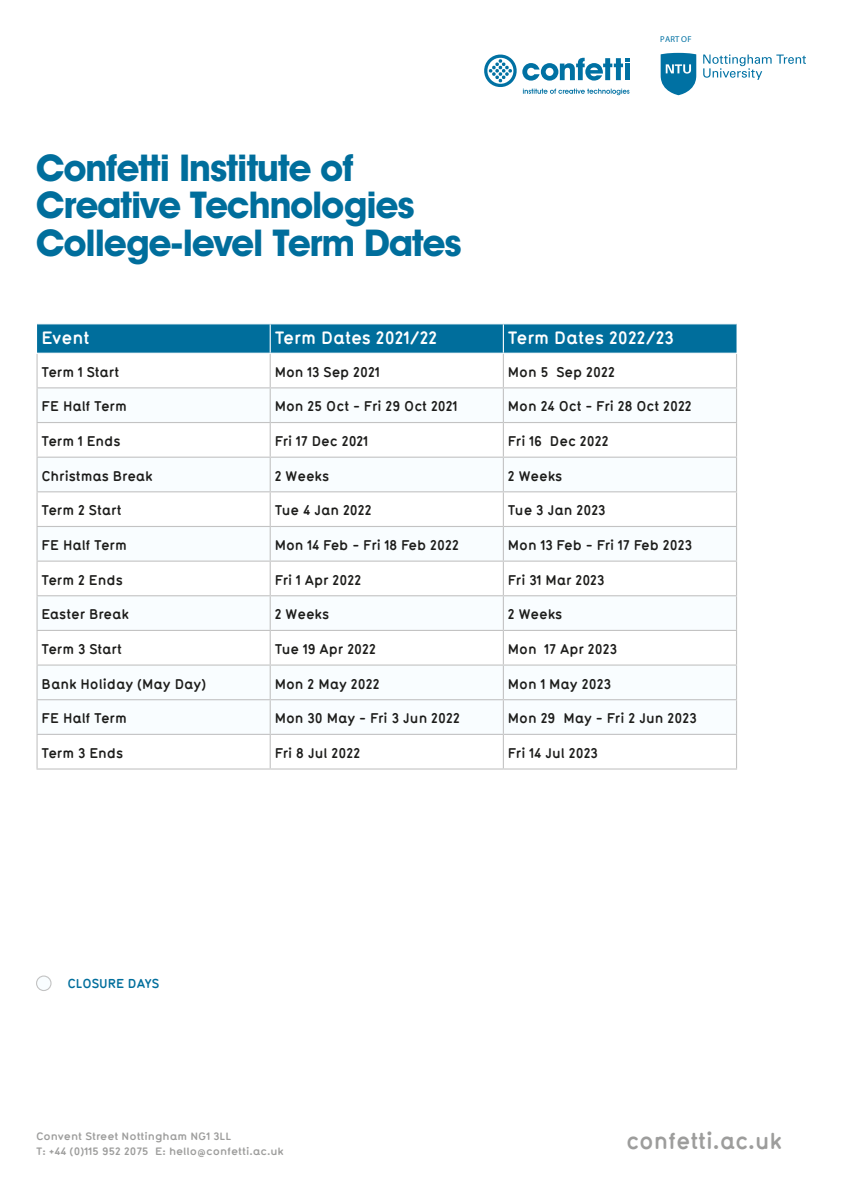
<style>
.page{position:relative;width:842px;height:1191px;background:#fff}
.page>*{position:absolute;margin:0;border:0;box-sizing:border-box;transform-origin:0 0}
.t1{font:700 37.1px/37.5px "Avant Garde IT Cby BT";letter-spacing:-.025em;color:#006e9c}
.t2{font:700 26.1px "TYP1451 A";color:#9d9d9c}
.t3{font:700 20px "TYP1451 A";color:#fff}
.t4{font:700 15.7px "TYP1451 A";color:#1d1d1b}
.t5{font:700 14.5px "TYP1451 A";color:#006e9c}
.t6{font:700 12px/14.4px "TYP1451 A";color:#9d9d9c;scale:1.08 1}
.t7{font:8.6px "Myriad Pro";letter-spacing:.025em;color:#0071a3}
</style>
<div class="page">
<div style="left:37px;top:976px;width:14px;height:14px;background:#f9fdff;border-radius:50%"></div>
<div style="left:36px;top:975px;width:16px;height:16px;border:1px solid #c3c3c3;border-radius:50%"></div>
<svg style="left:38px;top:388px;width:698px;height:103px"></svg>
<svg style="left:38px;top:527px;width:698px;height:207px"></svg>
<hr style="left:37px;top:354px;width:1px;height:33px;background:#c3c3c3">
<hr style="left:270px;top:354px;width:1px;height:33px;background:#c3c3c3">
<hr style="left:503px;top:354px;width:1px;height:33px;background:#c3c3c3">
<hr style="left:736px;top:354px;width:1px;height:33px;background:#c3c3c3">
<hr style="left:37px;top:387px;width:233px;height:1px;background:#c3c3c3">
<hr style="left:37px;top:388px;width:1px;height:34px;background:#c3c3c3">
<hr style="left:270px;top:387px;width:233px;height:1px;background:#c3c3c3">
<hr style="left:270px;top:388px;width:1px;height:34px;background:#c3c3c3">
<hr style="left:503px;top:387px;width:234px;height:1px;background:#c3c3c3">
<hr style="left:503px;top:388px;width:1px;height:34px;background:#c3c3c3">
<hr style="left:736px;top:388px;width:1px;height:34px;background:#c3c3c3">
<hr style="left:37px;top:422px;width:233px;height:1px;background:#c3c3c3">
<hr style="left:37px;top:423px;width:1px;height:33px;background:#c3c3c3">
<hr style="left:270px;top:422px;width:233px;height:1px;background:#c3c3c3">
<hr style="left:270px;top:423px;width:1px;height:33px;background:#c3c3c3">
<hr style="left:503px;top:422px;width:234px;height:1px;background:#c3c3c3">
<hr style="left:503px;top:423px;width:1px;height:33px;background:#c3c3c3">
<hr style="left:736px;top:423px;width:1px;height:33px;background:#c3c3c3">
<hr style="left:37px;top:456px;width:233px;height:2px;background:#c3c3c3">
<hr style="left:37px;top:458px;width:1px;height:33px;background:#c3c3c3">
<hr style="left:270px;top:456px;width:233px;height:2px;background:#c3c3c3">
<hr style="left:270px;top:458px;width:1px;height:33px;background:#c3c3c3">
<hr style="left:503px;top:456px;width:234px;height:2px;background:#c3c3c3">
<hr style="left:503px;top:458px;width:1px;height:33px;background:#c3c3c3">
<hr style="left:736px;top:458px;width:1px;height:33px;background:#c3c3c3">
<hr style="left:37px;top:491px;width:233px;height:1px;background:#c3c3c3">
<hr style="left:37px;top:492px;width:1px;height:34px;background:#c3c3c3">
<hr style="left:270px;top:491px;width:233px;height:1px;background:#c3c3c3">
<hr style="left:270px;top:492px;width:1px;height:34px;background:#c3c3c3">
<hr style="left:503px;top:491px;width:234px;height:1px;background:#c3c3c3">
<hr style="left:503px;top:492px;width:1px;height:34px;background:#c3c3c3">
<hr style="left:736px;top:492px;width:1px;height:34px;background:#c3c3c3">
<hr style="left:37px;top:526px;width:233px;height:1px;background:#c3c3c3">
<hr style="left:37px;top:527px;width:1px;height:33px;background:#c3c3c3">
<hr style="left:270px;top:526px;width:233px;height:1px;background:#c3c3c3">
<hr style="left:270px;top:527px;width:1px;height:33px;background:#c3c3c3">
<hr style="left:503px;top:526px;width:234px;height:1px;background:#c3c3c3">
<hr style="left:503px;top:527px;width:1px;height:33px;background:#c3c3c3">
<hr style="left:736px;top:527px;width:1px;height:33px;background:#c3c3c3">
<hr style="left:37px;top:560px;width:233px;height:1px;background:#c3c3c3">
<hr style="left:37px;top:561px;width:1px;height:34px;background:#c3c3c3">
<hr style="left:270px;top:560px;width:233px;height:1px;background:#c3c3c3">
<hr style="left:270px;top:561px;width:1px;height:34px;background:#c3c3c3">
<hr style="left:503px;top:560px;width:234px;height:1px;background:#c3c3c3">
<hr style="left:503px;top:561px;width:1px;height:34px;background:#c3c3c3">
<hr style="left:736px;top:561px;width:1px;height:34px;background:#c3c3c3">
<hr style="left:37px;top:595px;width:233px;height:1px;background:#c3c3c3">
<hr style="left:37px;top:596px;width:1px;height:34px;background:#c3c3c3">
<hr style="left:270px;top:595px;width:233px;height:1px;background:#c3c3c3">
<hr style="left:270px;top:596px;width:1px;height:34px;background:#c3c3c3">
<hr style="left:503px;top:595px;width:234px;height:1px;background:#c3c3c3">
<hr style="left:503px;top:596px;width:1px;height:34px;background:#c3c3c3">
<hr style="left:736px;top:596px;width:1px;height:34px;background:#c3c3c3">
<hr style="left:37px;top:630px;width:233px;height:1px;background:#c3c3c3">
<hr style="left:37px;top:631px;width:1px;height:33px;background:#c3c3c3">
<hr style="left:270px;top:630px;width:233px;height:1px;background:#c3c3c3">
<hr style="left:270px;top:631px;width:1px;height:33px;background:#c3c3c3">
<hr style="left:503px;top:630px;width:234px;height:1px;background:#c3c3c3">
<hr style="left:503px;top:631px;width:1px;height:33px;background:#c3c3c3">
<hr style="left:736px;top:631px;width:1px;height:33px;background:#c3c3c3">
<hr style="left:37px;top:664px;width:233px;height:1px;background:#c3c3c3">
<hr style="left:37px;top:665px;width:1px;height:34px;background:#c3c3c3">
<hr style="left:270px;top:664px;width:233px;height:1px;background:#c3c3c3">
<hr style="left:270px;top:665px;width:1px;height:34px;background:#c3c3c3">
<hr style="left:503px;top:664px;width:234px;height:1px;background:#c3c3c3">
<hr style="left:503px;top:665px;width:1px;height:34px;background:#c3c3c3">
<hr style="left:736px;top:665px;width:1px;height:34px;background:#c3c3c3">
<hr style="left:37px;top:699px;width:233px;height:1px;background:#c3c3c3">
<hr style="left:37px;top:700px;width:1px;height:34px;background:#c3c3c3">
<hr style="left:270px;top:699px;width:233px;height:1px;background:#c3c3c3">
<hr style="left:270px;top:700px;width:1px;height:34px;background:#c3c3c3">
<hr style="left:503px;top:699px;width:234px;height:1px;background:#c3c3c3">
<hr style="left:503px;top:700px;width:1px;height:34px;background:#c3c3c3">
<hr style="left:736px;top:700px;width:1px;height:34px;background:#c3c3c3">
<hr style="left:37px;top:734px;width:233px;height:1px;background:#c3c3c3">
<hr style="left:37px;top:735px;width:1px;height:33px;background:#c3c3c3">
<hr style="left:270px;top:734px;width:233px;height:1px;background:#c3c3c3">
<hr style="left:270px;top:735px;width:1px;height:33px;background:#c3c3c3">
<hr style="left:503px;top:734px;width:234px;height:1px;background:#c3c3c3">
<hr style="left:503px;top:735px;width:1px;height:33px;background:#c3c3c3">
<hr style="left:736px;top:735px;width:1px;height:33px;background:#c3c3c3">
<hr style="left:37px;top:768px;width:233px;height:1px;background:#c3c3c3">
<hr style="left:270px;top:768px;width:233px;height:1px;background:#c3c3c3">
<hr style="left:503px;top:768px;width:234px;height:1px;background:#c3c3c3">
<svg style="left:37px;top:324px;width:699px;height:29px;background:#07729e"></svg>
<svg style="left:484px;top:54px;width:145px;height:41px"></svg>
<svg style="left:661px;top:53px;width:35px;height:42px"></svg>
<svg style="left:703px;top:55px;width:103px;height:25px"></svg>
<h1 class="t1" style="left:36px;top:148px;width:428px">Confetti Institute of<br>Creative Technologies<br>College-level Term Dates</h1>
<p class="t7" style="left:660px;top:34px;width:33px">PART OF</p>
<p class="t3" style="left:42px;top:325px;width:49px">Event</p>
<p class="t3" style="left:275px;top:325px;width:164px">Term Dates 2021/22</p>
<p class="t3" style="left:508px;top:325px;width:168px">Term Dates 2022/23</p>
<p class="t4" style="left:42px;top:362px;width:79px">Term 1 Start</p>
<p class="t4" style="left:275px;top:362px;width:107px">Mon 13 Sep 2021</p>
<p class="t4" style="left:508px;top:362px;width:109px">Mon 5 Sep 2022</p>
<p class="t4" style="left:42px;top:397px;width:87px">FE Half Term</p>
<p class="t4" style="left:275px;top:397px;width:184px">Mon 25 Oct - Fri 29 Oct 2021</p>
<p class="t4" style="left:508px;top:397px;width:186px">Mon 24 Oct - Fri 28 Oct 2022</p>
<p class="t4" style="left:42px;top:431px;width:80px">Term 1 Ends</p>
<p class="t4" style="left:275px;top:431px;width:95px">Fri 17 Dec 2021</p>
<p class="t4" style="left:508px;top:431px;width:102px">Fri 16 Dec 2022</p>
<p class="t4" style="left:42px;top:466px;width:113px">Christmas Break</p>
<p class="t4" style="left:275px;top:466px;width:56px">2 Weeks</p>
<p class="t4" style="left:508px;top:466px;width:56px">2 Weeks</p>
<p class="t4" style="left:42px;top:501px;width:81px">Term 2 Start</p>
<p class="t4" style="left:275px;top:501px;width:99px">Tue 4 Jan 2022</p>
<p class="t4" style="left:508px;top:501px;width:99px">Tue 3 Jan 2023</p>
<p class="t4" style="left:42px;top:535px;width:87px">FE Half Term</p>
<p class="t4" style="left:275px;top:535px;width:186px">Mon 14 Feb - Fri 18 Feb 2022</p>
<p class="t4" style="left:508px;top:535px;width:186px">Mon 13 Feb - Fri 17 Feb 2023</p>
<p class="t4" style="left:42px;top:570px;width:83px">Term 2 Ends</p>
<p class="t4" style="left:275px;top:570px;width:88px">Fri 1 Apr 2022</p>
<p class="t4" style="left:508px;top:570px;width:98px">Fri 31 Mar 2023</p>
<p class="t4" style="left:42px;top:604px;width:89px">Easter Break</p>
<p class="t4" style="left:275px;top:604px;width:56px">2 Weeks</p>
<p class="t4" style="left:508px;top:604px;width:56px">2 Weeks</p>
<p class="t4" style="left:42px;top:639px;width:82px">Term 3 Start</p>
<p class="t4" style="left:275px;top:639px;width:103px">Tue 19 Apr 2022</p>
<p class="t4" style="left:508px;top:639px;width:111px">Mon 17 Apr 2023</p>
<p class="t4" style="left:42px;top:674px;width:167px">Bank Holiday (May Day)</p>
<p class="t4" style="left:275px;top:674px;width:106px">Mon 2 May 2022</p>
<p class="t4" style="left:508px;top:674px;width:105px">Mon 1 May 2023</p>
<p class="t4" style="left:42px;top:708px;width:87px">FE Half Term</p>
<p class="t4" style="left:275px;top:708px;width:187px">Mon 30 May - Fri 3 Jun 2022</p>
<p class="t4" style="left:508px;top:708px;width:190px">Mon 29 May - Fri 2 Jun 2023</p>
<p class="t4" style="left:42px;top:743px;width:83px">Term 3 Ends</p>
<p class="t4" style="left:275px;top:743px;width:87px">Fri 8 Jul 2022</p>
<p class="t4" style="left:508px;top:743px;width:92px">Fri 14 Jul 2023</p>
<p class="t5" style="left:67px;top:974px;width:93px">CLOSURE DAYS</p>
<p class="t6" style="left:36px;top:1128px;width:231px">Convent Street Nottingham NG1 3LL<br>T: +44 (0)115 952 2075 E: hello@confetti.ac.uk</p>
<h2 class="t2" style="left:626px;top:1125px;width:157px">confetti.ac.uk</h2>
</div>
